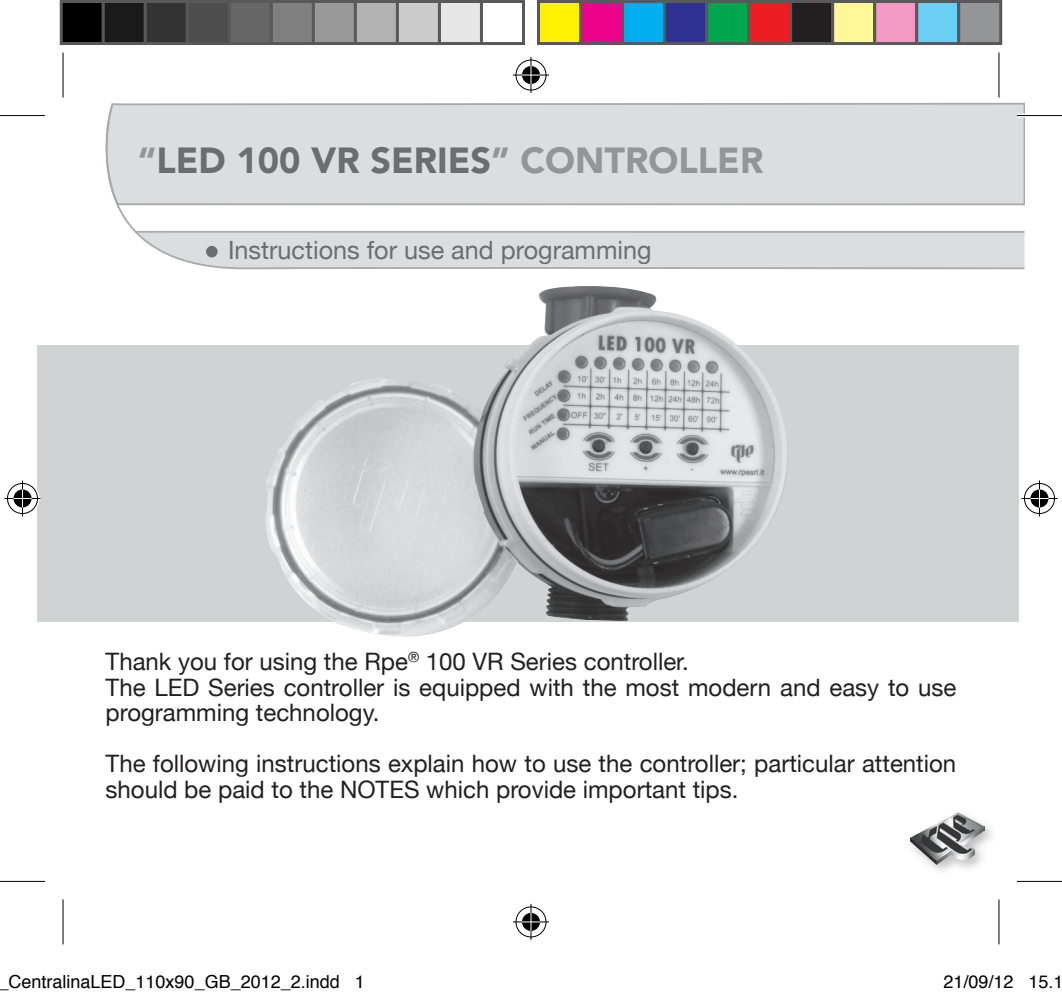
<style>
.page{position:relative;width:1062px;height:997px;background:#fff}
.page>*{position:absolute;margin:0;border:0;box-sizing:border-box;transform-origin:0 0}
.t1{font:900 36px "Avenir";color:#6c6d70}
.t2{font:25.2px "Helvetica Neue";color:#6c6d70}
.t3{font:24px/25.5px "Helvetica Neue";color:#231f20}
.t4{font:18px "Helvetica";color:#000}
.s1{color:#939598}
</style>
<div class="page">
<div style="left:905px;top:809px;width:92px;height:68px;background:#231f20;opacity:.3"></div>
<img style="left:910px;top:812px;width:74px;height:52px">
<div style="left:37px;top:345px;width:981px;height:276px;background:#d1d2d4"></div>
<svg style="left:105px;top:103px;width:919px;height:167px"></svg>
<div style="left:206px;top:246px;width:12px;height:11px;background:#6c6d70;border-radius:50%"></div>
<img style="left:261px;top:286px;width:550px;height:351px">
<hr style="left:1016px;top:114px;width:45px;height:3px;background:#fff">
<svg style="left:0;top:881px;width:45px;height:1px"></svg>
<svg style="left:1017px;top:881px;width:44px;height:1px"></svg>
<hr style="left:0;top:115px;width:45px;height:1px;background:#000">
<hr style="left:1016px;top:115px;width:45px;height:1px;background:#000">
<hr style="left:0;top:880px;width:45px;height:1px;background:#000">
<hr style="left:1016px;top:880px;width:45px;height:1px;background:#000">
<hr style="left:62px;top:52px;width:2px;height:46px;background:#000">
<hr style="left:62px;top:899px;width:2px;height:45px;background:#000">
<hr style="left:998px;top:52px;width:1px;height:46px;background:#000">
<hr style="left:998px;top:899px;width:1px;height:45px;background:#000">
<div style="left:514px;top:58px;width:34px;height:34px;border:4px solid #fff;border-radius:50%"></div>
<hr style="left:513px;top:73px;width:36px;height:4px;background:#fff">
<svg style="left:529px;top:57px;width:4px;height:36px"></svg>
<div style="left:520px;top:64px;width:22px;height:22px;border:4px solid #fff;border-radius:50%"></div>
<div style="left:515px;top:60px;width:31px;height:30px;border:1px solid #000;border-radius:50%"></div>
<hr style="left:513px;top:74px;width:36px;height:2px;background:#000">
<hr style="left:530px;top:57px;width:1px;height:36px;background:#000">
<svg style="left:522px;top:66px;width:18px;height:18px"></svg>
<div style="left:514px;top:904px;width:34px;height:34px;border:4px solid #fff;border-radius:50%"></div>
<svg style="left:513px;top:919px;width:36px;height:4px"></svg>
<svg style="left:529px;top:904px;width:4px;height:35px"></svg>
<div style="left:520px;top:910px;width:22px;height:22px;border:4px solid #fff;border-radius:50%"></div>
<div style="left:515px;top:906px;width:31px;height:31px;border:1px solid #000;border-radius:50%"></div>
<hr style="left:513px;top:921px;width:36px;height:1px;background:#000">
<hr style="left:530px;top:903px;width:1px;height:36px;background:#000">
<svg style="left:522px;top:912px;width:18px;height:18px"></svg>
<div style="left:6px;top:481px;width:33px;height:34px;border:4px solid #fff;border-radius:50%"></div>
<hr style="left:4px;top:496px;width:36px;height:4px;background:#fff">
<hr style="left:21px;top:480px;width:3px;height:36px;background:#fff">
<div style="left:12px;top:487px;width:21px;height:22px;border:4px solid #fff;border-radius:50%"></div>
<div style="left:7px;top:483px;width:31px;height:31px;border:1px solid #000;border-radius:50%"></div>
<hr style="left:4px;top:498px;width:36px;height:1px;background:#000">
<hr style="left:22px;top:480px;width:1px;height:36px;background:#000">
<svg style="left:14px;top:489px;width:18px;height:18px"></svg>
<div style="left:1022px;top:481px;width:34px;height:34px;border:4px solid #fff;border-radius:50%"></div>
<hr style="left:1021px;top:496px;width:36px;height:4px;background:#fff">
<svg style="left:1037px;top:480px;width:4px;height:36px"></svg>
<div style="left:1028px;top:487px;width:22px;height:22px;border:4px solid #fff;border-radius:50%"></div>
<div style="left:1024px;top:483px;width:30px;height:31px;border:1px solid #000;border-radius:50%"></div>
<hr style="left:1021px;top:498px;width:36px;height:1px;background:#000">
<hr style="left:1038px;top:480px;width:1px;height:36px;background:#000">
<svg style="left:1030px;top:489px;width:18px;height:18px"></svg>
<div style="left:61px;top:2px;width:42px;height:42px;background:#000"></div>
<div style="left:60px;top:0;width:45px;height:45px;border:3px solid #595959"></div>
<div style="left:103px;top:2px;width:42px;height:42px;background:#1a1a1a"></div>
<div style="left:102px;top:0;width:45px;height:45px;border:3px solid #595959"></div>
<div style="left:145px;top:2px;width:42px;height:42px;background:#333"></div>
<div style="left:144px;top:0;width:45px;height:45px;border:3px solid #595959"></div>
<div style="left:187px;top:2px;width:42px;height:42px;background:#4d4d4d"></div>
<div style="left:186px;top:0;width:45px;height:45px;border:3px solid #595959"></div>
<div style="left:229px;top:2px;width:42px;height:42px;background:#666"></div>
<div style="left:228px;top:0;width:45px;height:45px;border:3px solid #595959"></div>
<div style="left:271px;top:2px;width:42px;height:42px;background:#808080"></div>
<div style="left:270px;top:0;width:45px;height:45px;border:3px solid #595959"></div>
<div style="left:313px;top:2px;width:42px;height:42px;background:#999"></div>
<div style="left:312px;top:0;width:45px;height:45px;border:3px solid #595959"></div>
<div style="left:355px;top:2px;width:42px;height:42px;background:#b3b3b3"></div>
<div style="left:354px;top:0;width:45px;height:45px;border:3px solid #595959"></div>
<div style="left:397px;top:2px;width:42px;height:42px;background:#ccc"></div>
<div style="left:396px;top:0;width:45px;height:45px;border:3px solid #595959"></div>
<div style="left:439px;top:2px;width:42px;height:42px;background:#e6e6e6"></div>
<div style="left:438px;top:0;width:45px;height:45px;border:3px solid #595959"></div>
<div style="left:480px;top:0;width:45px;height:45px;border:3px solid #595959"></div>
<div style="left:538px;top:2px;width:42px;height:42px;background:#fff101"></div>
<div style="left:537px;top:0;width:45px;height:45px;border:3px solid #595959"></div>
<div style="left:580px;top:2px;width:42px;height:42px;background:#ed028c"></div>
<div style="left:579px;top:0;width:45px;height:45px;border:3px solid #595959"></div>
<div style="left:622px;top:2px;width:42px;height:42px;background:#00aeef"></div>
<div style="left:621px;top:0;width:45px;height:45px;border:3px solid #595959"></div>
<div style="left:664px;top:2px;width:42px;height:42px;background:#2e3092"></div>
<div style="left:663px;top:0;width:45px;height:45px;border:3px solid #595959"></div>
<div style="left:706px;top:2px;width:42px;height:42px;background:#00a54f"></div>
<div style="left:705px;top:0;width:45px;height:45px;border:3px solid #595959"></div>
<div style="left:748px;top:2px;width:42px;height:42px;background:#ee1d23"></div>
<div style="left:747px;top:0;width:45px;height:45px;border:3px solid #595959"></div>
<div style="left:790px;top:2px;width:42px;height:42px;background:#231f20"></div>
<div style="left:789px;top:0;width:45px;height:45px;border:3px solid #595959"></div>
<div style="left:832px;top:2px;width:42px;height:42px;background:#fff79a"></div>
<div style="left:831px;top:0;width:45px;height:45px;border:3px solid #595959"></div>
<div style="left:874px;top:2px;width:42px;height:42px;background:#f499c2"></div>
<div style="left:873px;top:0;width:45px;height:45px;border:3px solid #595959"></div>
<div style="left:916px;top:2px;width:42px;height:42px;background:#6bcff6"></div>
<div style="left:915px;top:0;width:45px;height:45px;border:3px solid #595959"></div>
<div style="left:958px;top:2px;width:42px;height:42px;background:#939598"></div>
<div style="left:957px;top:0;width:45px;height:45px;border:3px solid #595959"></div>
<h1 class="t1" style="left:138px;top:139px;width:627px"><span class="s1">“</span>LED 100 VR SERIES<span class="s1">” CONTROLLER</span></h1>
<p class="t2" style="left:228px;top:235px;width:425px">Instructions for use and programming</p>
<p class="t3" style="left:106px;top:648px;width:852px">Thank you for using the Rpe<sup>®</sup> 100 VR Series controller.<br>The LED Series controller is equipped with the most modern and easy to use programming technology.</p>
<p class="t3" style="left:106px;top:750px;width:852px">The following instructions explain how to use the controller; particular attention should be paid to the NOTES which provide important tips.</p>
<p class="t4" style="left:-2px;top:969px;width:368px">_CentralinaLED_110x90_GB_2012_2.indd 1</p>
<p class="t4" style="left:943px;top:969px;width:122px">21/09/12 15.1</p>
</div>
